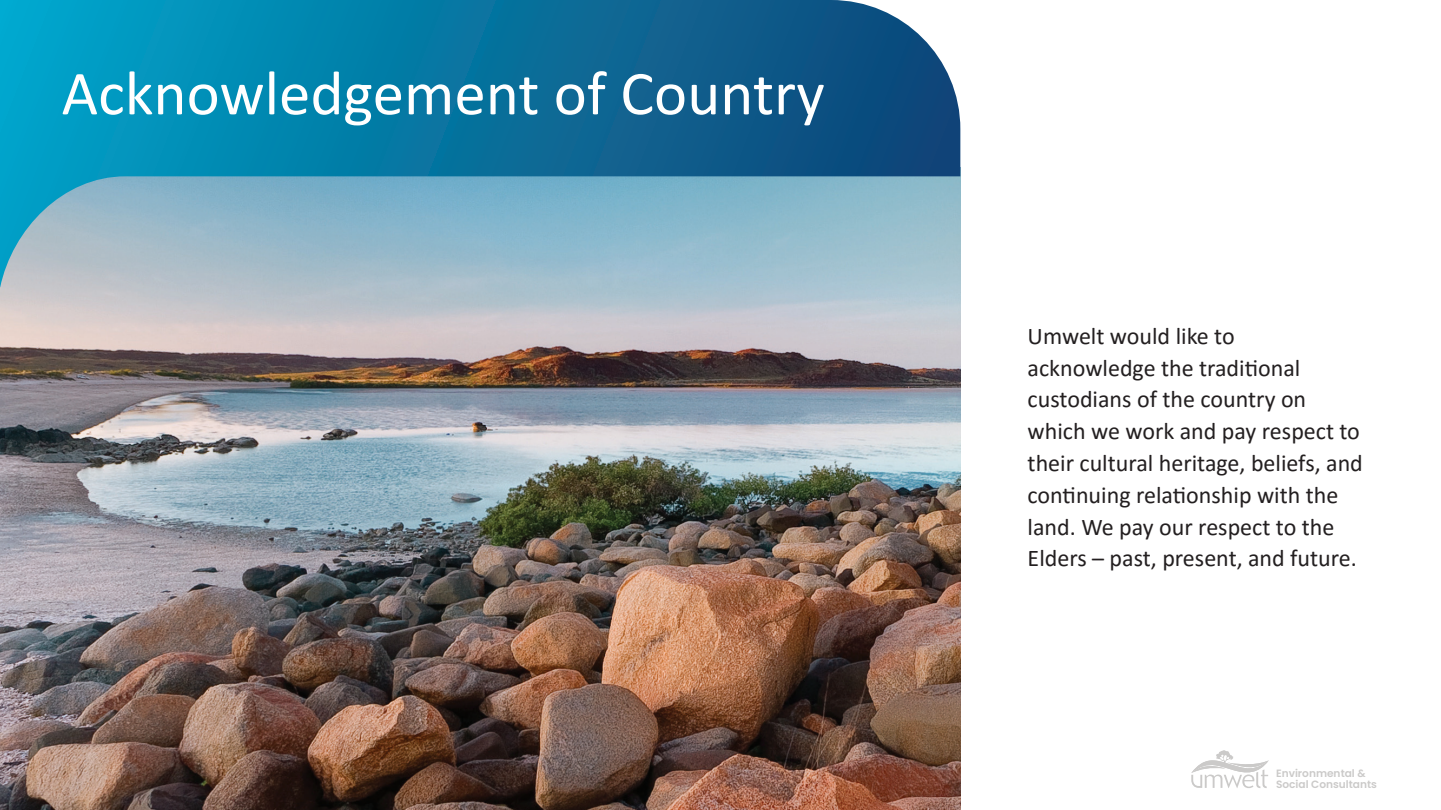
<style>
.page{position:relative;width:1441px;height:810px;background:#fff}
.page>*{position:absolute;margin:0;border:0;box-sizing:border-box;transform-origin:0 0}
.t1{font:63px "Calibri";color:#fff}
.t2{font:24px/31.8px "Calibri";color:#231f20}
.t3{font:600 10.65px/10.9px "Poppins";color:#cbcac9}
</style>
<div class="page">
<img style="left:0;top:287px;width:960px;height:523px">
<svg style="left:0;top:0;width:960px;height:287px;background:#3e90b1"></svg>
<svg style="left:1191px;top:750px;width:77px;height:38px"></svg>
<h1 class="t1" style="left:62px;top:50px;width:764px">Acknowledgement of Country</h1>
<p class="t2" style="left:1027px;top:319px;width:337px">Umwelt would like to acknowledge the traditional custodians of the country on which we work and pay respect to their cultural heritage, beliefs, and continuing relationship with the land. We pay our respect to the<br>Elders – past, present, and future.</p>
<p class="t3" style="left:1275px;top:768px;width:102px">Environmental &amp;<br>Social Consultants</p>
</div>
